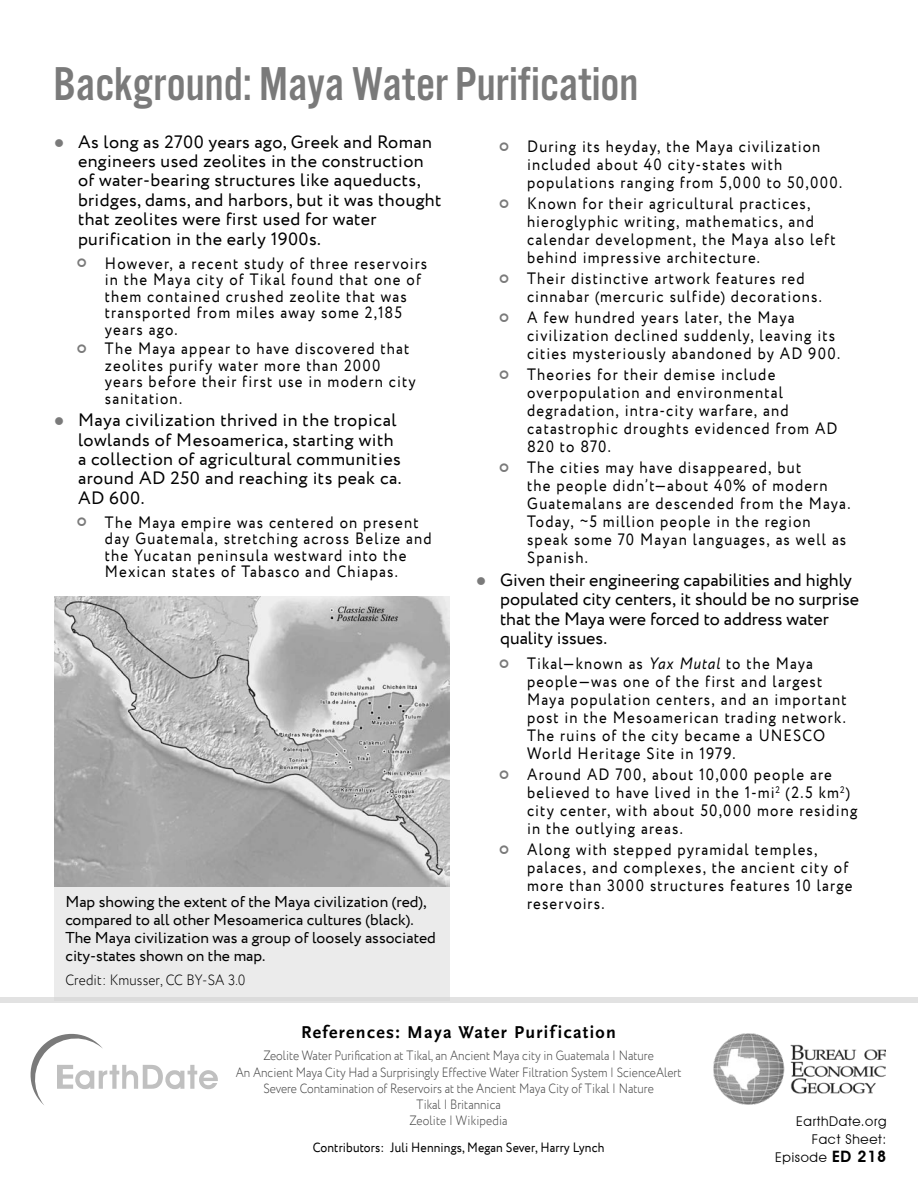
<style>
.page{position:relative;width:918px;height:1188px;background:#fff}
.page>*{position:absolute;margin:0;border:0;box-sizing:border-box;transform-origin:0 0}
.t1{font:49.35px "Alternate Got No 3 D";color:#7a7a7a}
.t2{font:18px/19.4px "Circe";letter-spacing:.02em;color:#000}
.t3{font:18px/19.4px "Circe";letter-spacing:-.005em;color:#000}
.t4{font:700 18px "Scala Sans Pro";letter-spacing:.075em;color:#000}
.t5{font:16.5px/18px "Circe";letter-spacing:.075em;color:#000;scale:.9 1}
.t6{font:15.75px/18px "Circe";color:#000}
.t7{font:300 15px "Circe";letter-spacing:.01em;color:#000;scale:.9 1}
.t8{font:300 13.5px/16.2px "Circe";color:#474747;text-align:center;scale:.87 1}
.t9{font:13.5px "Circe";letter-spacing:.01em;color:#000;scale:.9 1}
.t10{font:13.5px/18px "Avant Garde IT Cby BT";letter-spacing:.05em;color:#000;text-align:right}
.s1{color:#7a7a7a}
.s2{font-style:italic}
.s3{font-weight:600;font-size:15.75px}
</style>
<div class="page">
<img style="left:54px;top:597px;width:396px;height:290px">
<div style="left:54px;top:887px;width:396px;height:113px;background:#ebebeb"></div>
<img style="left:713px;top:1034px;width:173px;height:71px">
<svg style="left:30px;top:1033px;width:188px;height:72px"></svg>
<div style="left:0;top:998px;width:918px;height:5px;background:#e2e2e2"></div>
<h1 class="t1" style="left:53px;top:58px;width:587px">Background: Maya Water Purification</h1>
<p class="t2" style="left:78px;top:132px;width:365px;text-indent:-24px"><span class="s1">●</span> As long as 2700 years ago, Greek and Roman engineers used zeolites in the construction of water-bearing structures like aqueducts, bridges, dams, and harbors, but it was thought that zeolites were first used for water purification in the early 1900s.</p>
<p class="t5" style="left:105px;top:255px;width:360px;line-height:16.5px">However, a recent study of three reservoirs in the Maya city of Tikal found that one of them contained crushed zeolite that was transported from miles away some 2,185 years ago.</p>
<p class="t5" style="left:105px;top:341px;width:347px;line-height:16.5px">The Maya appear to have discovered that zeolites purify water more than 2000 years before their first use in modern city sanitation.</p>
<p class="t2" style="left:78px;top:411px;width:325px;text-indent:-24px"><span class="s1">●</span> Maya civilization thrived in the tropical lowlands of Mesoamerica, starting with a collection of agricultural communities around AD 250 and reaching its peak ca.<br>AD 600.</p>
<p class="t5" style="left:105px;top:515px;width:365px;line-height:16.5px">The Maya empire was centered on present day Guatemala, stretching across Belize and the Yucatan peninsula westward into the Mexican states of Tabasco and Chiapas.</p>
<p class="t6" style="left:65px;top:894px;width:372px">Map showing the extent of the Maya civilization (red), compared to all other Mesoamerica cultures (black).<br>The Maya civilization was a group of loosely associated city-states shown on the map.</p>
<p class="t7" style="left:65px;top:970px;width:202px">Credit: Kmusser, CC BY-SA 3.0</p>
<p class="t5" style="left:527px;top:138px;width:352px">During its heyday, the Maya civilization included about 40 city-states with populations ranging from 5,000 to 50,000.</p>
<p class="t5" style="left:527px;top:195px;width:344px">Known for their agricultural practices, hieroglyphic writing, mathematics, and calendar development, the Maya also left behind impressive architecture.</p>
<p class="t5" style="left:527px;top:270px;width:329px">Their distinctive artwork features red cinnabar (mercuric sulfide) decorations.</p>
<p class="t5" style="left:527px;top:309px;width:349px">A few hundred years later, the Maya civilization declined suddenly, leaving its cities mysteriously abandoned by AD 900.</p>
<p class="t5" style="left:527px;top:366px;width:346px">Theories for their demise include overpopulation and environmental degradation, intra-city warfare, and catastrophic droughts evidenced from AD<br>820 to 870.</p>
<p class="t5" style="left:527px;top:459px;width:361px">The cities may have disappeared, but<br>the people didn’t—about 40% of modern Guatemalans are descended from the Maya.<br>Today, ~5 million people in the region speak some 70 Mayan languages, as well as Spanish.</p>
<p class="t3" style="left:500px;top:570px;width:361px;text-indent:-24px"><span class="s1">●</span> Given their engineering capabilities and highly populated city centers, it should be no surprise that the Maya were forced to address water quality issues.</p>
<p class="t5" style="left:527px;top:655px;width:356px">Tikal—known as <span class="s2">Yax Mutal</span> to the Maya people—was one of the first and largest Maya population centers, and an important post in the Mesoamerican trading network.<br>The ruins of the city became a UNESCO World Heritage Site in 1979.</p>
<p class="t5" style="left:527px;top:766px;width:368px">Around AD 700, about 10,000 people are believed to have lived in the 1-mi<sup>2</sup> (2.5 km<sup>2</sup>) city center, with about 50,000 more residing in the outlying areas.</p>
<p class="t5" style="left:527px;top:841px;width:363px">Along with stepped pyramidal temples, palaces, and complexes, the ancient city of more than 3000 structures features 10 large reservoirs.</p>
<p class="t4" style="left:301px;top:1021px;width:316px">References: Maya Water Purification</p>
<p class="t8" style="left:236px;top:1048px;width:514px">Zeolite Water Purification at Tikal, an Ancient Maya city in Guatemala | Nature<br>An Ancient Maya City Had a Surprisingly Effective Water Filtration System | ScienceAlert Severe Contamination of Reservoirs at the Ancient Maya City of Tikal | Nature<br>Tikal | Britannica<br>Zeolite | Wikipedia</p>
<p class="t9" style="left:313px;top:1139px;width:325px">Contributors: Juli Hennings, Megan Sever, Harry Lynch</p>
<p class="t10" style="left:775px;top:1113px;width:113px">EarthDate.org<br>Fact Sheet:<br>Episode <span class="s3">ED 218</span></p>
</div>
